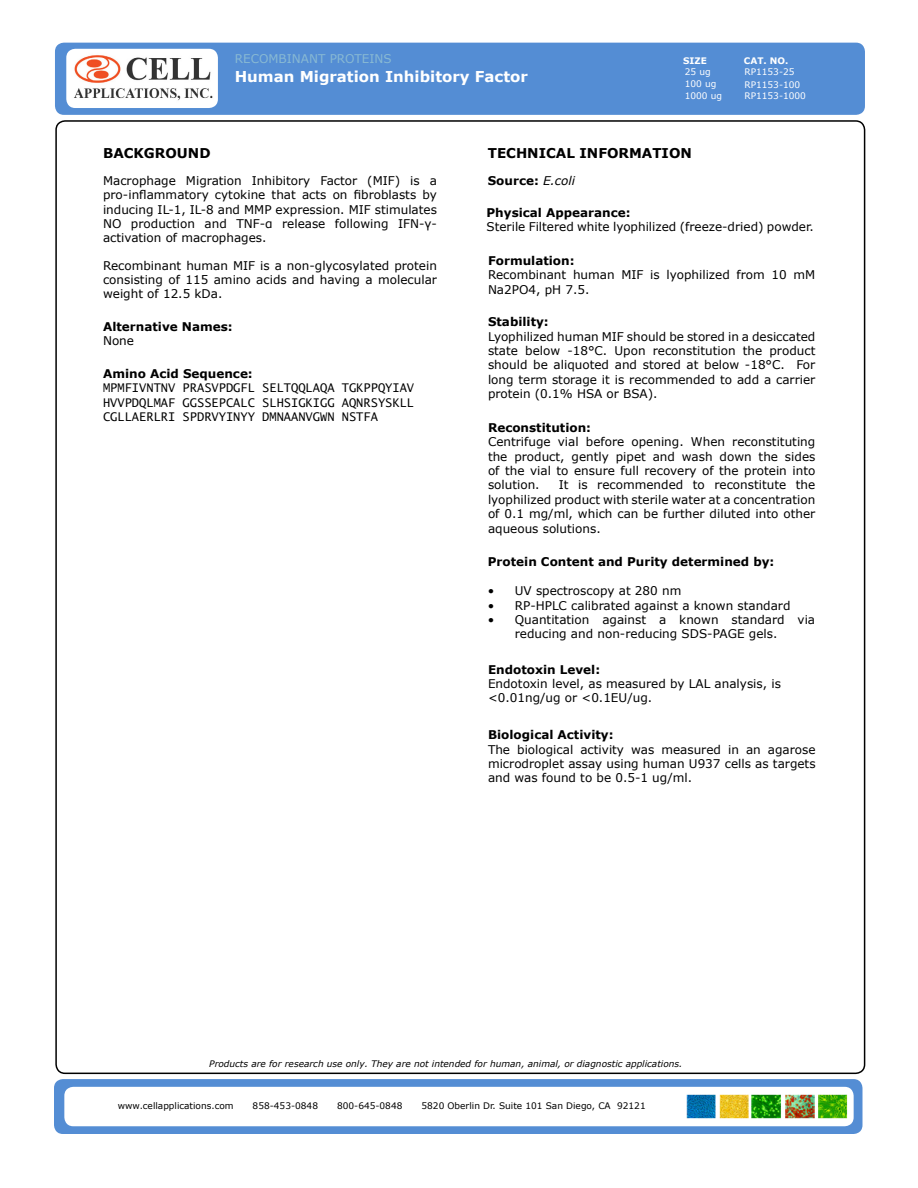
<style>
.page{position:relative;width:918px;height:1188px;background:#fff}
.page>*{position:absolute;margin:0;border:0;box-sizing:border-box;transform-origin:0 0}
.t1{font:700 15px "Verdana";color:#fff}
.t2{font:700 13.5px "Verdana";color:#000}
.t3{font:12px/14.4px "Verdana";color:#000;text-align:justify}
.t4{font:700 12px "Verdana";color:#000}
.t5{font:12px/14.4px "Lucida Sans Typewriter";color:#000;text-align:justify}
.t6{font:12px "Verdana";color:#88b9d3}
.t7{font:italic 9px "Verdana";color:#000}
.t8{font:9px "Verdana";color:#000}
.t9{font:9px/11.7px "Verdana";color:#fff}
.t10{font:700 9px "Verdana";color:#fff}
.s1{font-weight:400;font-style:italic}
</style>
<div class="page">
<div style="left:54px;top:1079px;width:808px;height:55px;background:#548dd4;border-radius:9px"></div>
<div style="left:64px;top:1087px;width:790px;height:39px;background:#fff;border-radius:9px"></div>
<img style="left:686px;top:1094px;width:161px;height:25px">
<div style="left:55px;top:43px;width:810px;height:72px;background:#548dd4;border-radius:9px"></div>
<img style="left:66px;top:49px;width:152px;height:59px">
<p class="t2" style="left:103px;top:144px;width:109px">BACKGROUND</p>
<p class="t6" style="left:235px;top:51px;width:158px">RECOMBINANT PROTEINS</p>
<p class="t1" style="left:235px;top:66px;width:295px">Human Migration Inhibitory Factor</p>
<p class="t10" style="left:683px;top:54px;width:25px">SIZE</p>
<p class="t10" style="left:744px;top:54px;width:46px">CAT. NO.</p>
<p class="t9" style="left:685px;top:66px;width:27px">25 ug</p>
<p class="t9" style="left:744px;top:66px;width:52px">RP1153-25</p>
<p class="t9" style="left:685px;top:78px;width:39px">100 ug<br>1000 ug</p>
<p class="t9" style="left:744px;top:79px;width:63px;line-height:11.2px">RP1153-100<br>RP1153-1000</p>
<p class="t2" style="left:488px;top:144px;width:206px">TECHNICAL INFORMATION</p>
<p class="t3" style="left:103px;top:173px;width:336px">Macrophage Migration Inhibitory Factor (MIF) is a pro-inflammatory cytokine that acts on fibroblasts by inducing IL-1, IL-8 and MMP expression. MIF stimulates NO production and TNF-α release following IFN-γ&shy;activation of macrophages.</p>
<p class="t3" style="left:103px;top:258px;width:335px">Recombinant human MIF is a non-glycosylated protein consisting of 115 amino acids and having a molecular weight of 12.5 kDa.</p>
<p class="t4" style="left:103px;top:318px;width:131px">Alternative Names:</p>
<p class="t3" style="left:103px;top:333px;width:33px">None</p>
<p class="t4" style="left:103px;top:365px;width:151px">Amino Acid Sequence:</p>
<p class="t5" style="left:103px;top:381px;width:313px">MPMFIVNTNV PRASVPDGFL SELTQQLAQA TGKPPQYIAV HVVPDQLMAF GGSSEPCALC SLHSIGKIGG AQNRSYSKLL CGLLAERLRI SPDRVYINYY DMNAANVGWN NSTFA</p>
<p class="t4" style="left:488px;top:172px;width:89px">Source: <span class="s1">E.coli</span></p>
<p class="t4" style="left:487px;top:204px;width:146px">Physical Appearance:</p>
<p class="t3" style="left:487px;top:220px;width:329px">Sterile Filtered white lyophilized (freeze-dried) powder.</p>
<p class="t4" style="left:488px;top:252px;width:88px">Formulation:</p>
<p class="t3" style="left:488px;top:268px;width:329px">Recombinant human MIF is lyophilized from 10 mM<br>Na2PO4, pH 7.5.</p>
<p class="t4" style="left:488px;top:313px;width:62px">Stability:</p>
<p class="t3" style="left:488px;top:329px;width:329px">Lyophilized human MIF should be stored in a desiccated state below -18°C. Upon reconstitution the product should be aliquoted and stored at below -18°C. For long term storage it is recommended to add a carrier protein (0.1% HSA or BSA).</p>
<p class="t4" style="left:488px;top:419px;width:105px">Reconstitution:</p>
<p class="t3" style="left:488px;top:435px;width:329px">Centrifuge vial before opening. When reconstituting the product, gently pipet and wash down the sides of the vial to ensure full recovery of the protein into solution.</p>
<p class="t3" style="left:488px;top:478px;width:329px;text-indent:71px">It is recommended to reconstitute the lyophilized product with sterile water at a concentration of 0.1 mg/ml, which can be further diluted into other aqueous solutions.</p>
<p class="t4" style="left:488px;top:553px;width:288px">Protein Content and Purity determined by:</p>
<p class="t3" style="left:488px;top:583px;width:195px">• UV spectroscopy at 280 nm</p>
<p class="t3" style="left:488px;top:598px;width:304px">• RP-HPLC calibrated against a known standard</p>
<p class="t3" style="left:515px;top:612px;width:302px;text-indent:-27px">• Quantitation against a known standard via reducing and non-reducing SDS-PAGE gels.</p>
<p class="t4" style="left:488px;top:661px;width:114px">Endotoxin Level:</p>
<p class="t3" style="left:488px;top:676px;width:294px">Endotoxin level, as measured by LAL analysis, is &lt;0.01ng/ug or &lt;0.1EU/ug.</p>
<p class="t4" style="left:488px;top:726px;width:127px">Biological Activity:</p>
<p class="t3" style="left:488px;top:742px;width:329px">The biological activity was measured in an agarose microdroplet assay using human U937 cells as targets and was found to be 0.5-1 ug/ml.</p>
<p class="t7" style="left:209px;top:1058px;width:475px">Products are for research use only. They are not intended for human, animal, or diagnostic applications.</p>
<p class="t8" style="left:118px;top:1099px;width:117px">www.cellapplications.com</p>
<p class="t8" style="left:253px;top:1099px;width:67px">858-453-0848</p>
<p class="t8" style="left:337px;top:1099px;width:67px">800-645-0848</p>
<p class="t8" style="left:421px;top:1099px;width:226px">5820 Oberlin Dr. Suite 101 San Diego, CA 92121</p>
</div>
